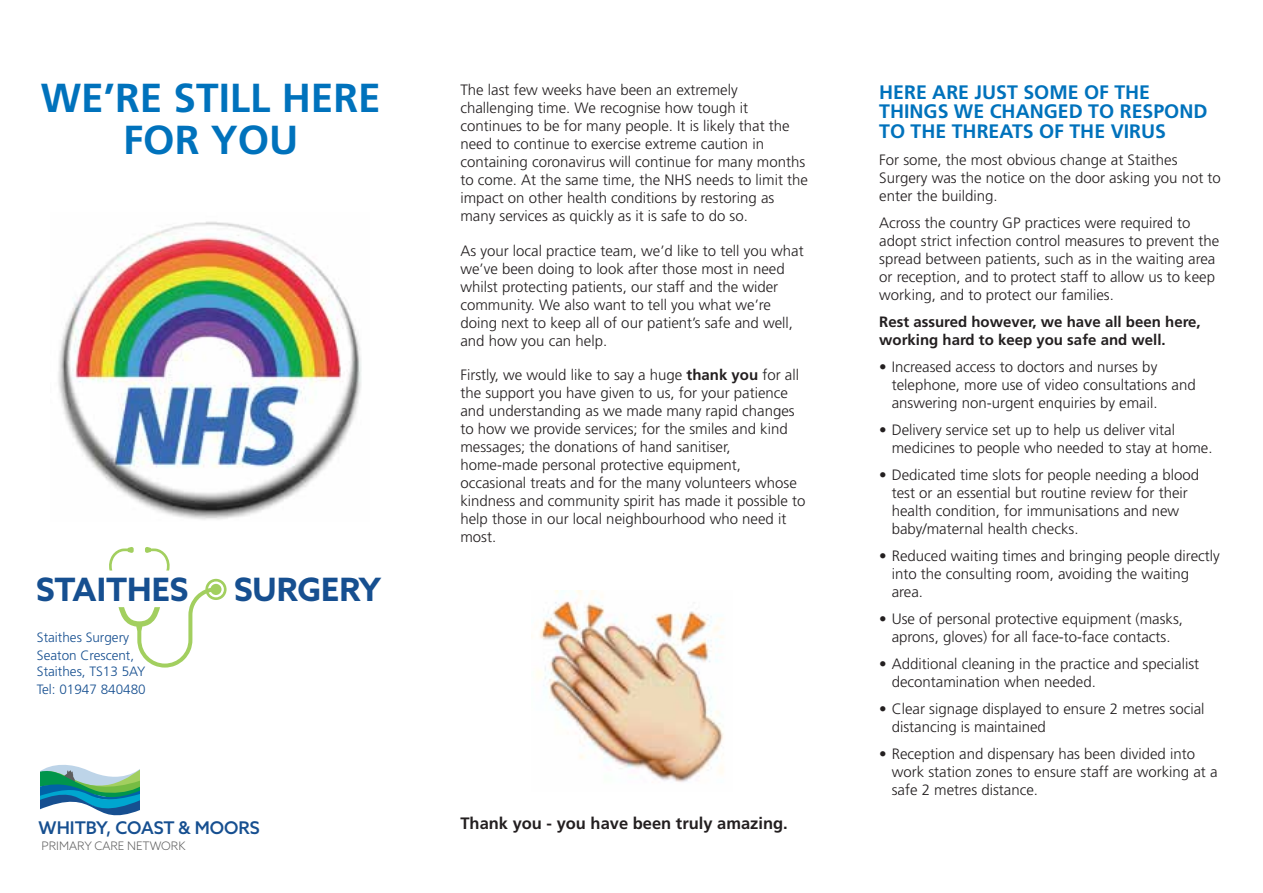
<style>
.page{position:relative;width:1263px;height:893px;background:#fff}
.page>*{position:absolute;margin:0;border:0;box-sizing:border-box;transform-origin:0 0}
.t1{font:700 40.5px/42px "Frutiger LT Std";color:#0072bc;text-align:center}
.t2{font:700 32.25px "Azo Sans";color:#164f90}
.t3{font:700 19.5px/19.5px "Frutiger LT Std";color:#0072bc}
.t4{font:500 17.55px "Azo Sans";color:#164f90}
.t5{font:700 16.5px "Frutiger LT Std";color:#231f20}
.t6{font:300 15px/18px "Frutiger LT Std";color:#231f20}
.t7{font:700 15px/18px "Frutiger LT Std";color:#231f20}
.t8{font:300 13.5px/17.7px "Frutiger LT Std";color:#164f90}
.t9{font:300 11.7px "Azo Sans";color:#5e5e5e}
.s1{font-weight:700}
</style>
<div class="page">
<img style="left:58px;top:221px;width:304px;height:299px">
<img style="left:531px;top:590px;width:193px;height:192px">
<svg style="left:40px;top:765px;width:100px;height:51px"></svg>
<svg style="left:145px;top:547px;width:25px;height:23px"></svg>
<svg style="left:109px;top:547px;width:25px;height:23px"></svg>
<svg style="left:119px;top:579px;width:108px;height:89px"></svg>
<h1 class="t1" style="left:41px;top:77px;width:341px">WE’RE STILL HERE<br>FOR YOU</h1>
<p class="t6" style="left:460px;top:81px;width:349px">The last few weeks have been an extremely challenging time. We recognise how tough it continues to be for many people. It is likely that the need to continue to exercise extreme caution in containing coronavirus will continue for many months to come. At the same time, the NHS needs to limit the impact on other health conditions by restoring as many services as quickly as it is safe to do so.</p>
<p class="t6" style="left:460px;top:242px;width:345px">As your local practice team, we’d like to tell you what we’ve been doing to look after those most in need whilst protecting patients, our staff and the wider community. We also want to tell you what we’re doing next to keep all of our patient’s safe and well, and how you can help.</p>
<p class="t6" style="left:460px;top:366px;width:347px">Firstly, we would like to say a huge <span class="s1">thank you</span> for all the support you have given to us, for your patience and understanding as we made many rapid changes to how we provide services; for the smiles and kind messages; the donations of hand sanitiser, home-made personal protective equipment, occasional treats and for the many volunteers whose kindness and community spirit has made it possible to help those in our local neighbourhood who need it most.</p>
<h2 class="t2" style="left:36px;top:568px;width:154px">STAITHES</h2>
<h2 class="t2" style="left:234px;top:568px;width:148px">SURGERY</h2>
<p class="t8" style="left:37px;top:629px;width:99px">Staithes Surgery<br>Seaton Crescent,</p>
<p class="t8" style="left:37px;top:663px;width:110px">Staithes, TS13 5AY<br>Tel: 01947 840480</p>
<p class="t4" style="left:39px;top:816px;width:223px">WHITBY, COAST &amp; MOORS</p>
<p class="t9" style="left:42px;top:838px;width:146px">PRIMARY CARE NETWORK</p>
<p class="t5" style="left:460px;top:813px;width:329px">Thank you - you have been truly amazing.</p>
<h3 class="t3" style="left:879px;top:82px;width:330px">HERE ARE JUST SOME OF THE<br>THINGS WE CHANGED TO RESPOND<br>TO THE THREATS OF THE VIRUS</h3>
<p class="t6" style="left:879px;top:151px;width:343px">For some, the most obvious change at Staithes<br>Surgery was the notice on the door asking you not to enter the building.</p>
<p class="t6" style="left:879px;top:214px;width:342px">Across the country GP practices were required to adopt strict infection control measures to prevent the spread between patients, such as in the waiting area or reception, and to protect staff to allow us to keep working, and to protect our families.</p>
<p class="t7" style="left:879px;top:312px;width:323px">Rest assured however, we have all been here, working hard to keep you safe and well.</p>
<p class="t6" style="left:892px;top:358px;width:305px;text-indent:-13px">• Increased access to doctors and nurses by telephone, more use of video consultations and answering non-urgent enquiries by email.</p>
<p class="t6" style="left:892px;top:421px;width:322px;text-indent:-13px">• Delivery service set up to help us deliver vital medicines to people who needed to stay at home.</p>
<p class="t6" style="left:892px;top:466px;width:309px;text-indent:-13px">• Dedicated time slots for people needing a blood test or an essential but routine review for their health condition, for immunisations and new baby/maternal health checks.</p>
<p class="t6" style="left:892px;top:547px;width:330px;text-indent:-12px">• Reduced waiting times and bringing people directly into the consulting room, avoiding the waiting area.</p>
<p class="t6" style="left:879px;top:610px;width:305px;text-align:center">• Use of personal protective equipment (masks, aprons, gloves) for all face-to-face contacts.</p>
<p class="t6" style="left:892px;top:655px;width:309px;text-indent:-13px">• Additional cleaning in the practice and specialist decontamination when needed.</p>
<p class="t6" style="left:892px;top:700px;width:314px;text-indent:-13px">• Clear signage displayed to ensure 2 metres social distancing is maintained</p>
<p class="t6" style="left:892px;top:745px;width:327px;text-indent:-13px">• Reception and dispensary has been divided into work station zones to ensure staff are working at a safe 2 metres distance.</p>
</div>
